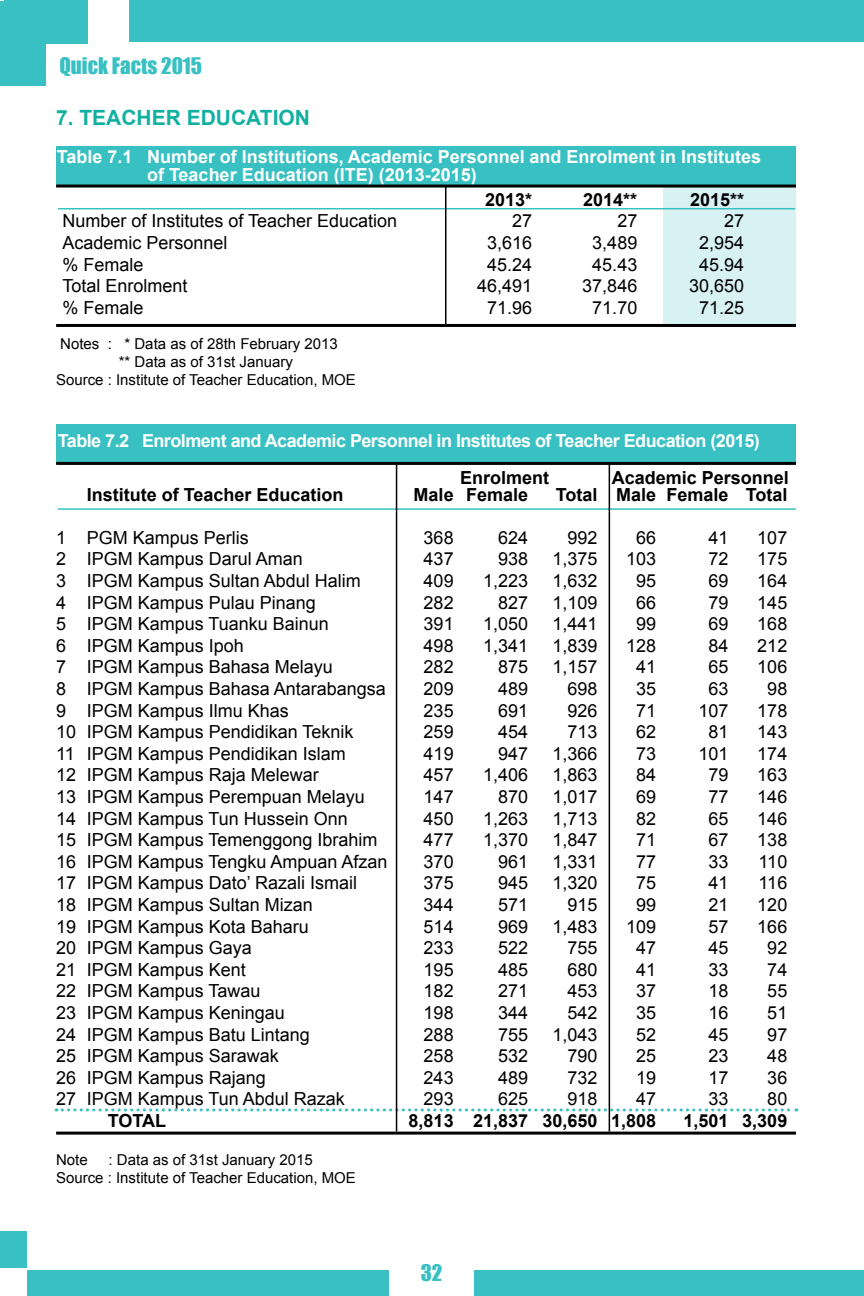
<style>
.page{position:relative;width:864px;height:1296px;background:#fff}
.page>*{position:absolute;margin:0;border:0;box-sizing:border-box;transform-origin:0 0}
.t1{font:700 21px "Arial";color:#11b0a1}
.t2{font:21px "Impact";color:#39c0c2}
.t3{font:18px/21.6px "Arial";color:#000;text-align:right}
.t4{font:700 18px "Arial";color:#000}
.t5{font:700 18px/18px "Arial";color:#fff}
.t6{font:700 18px "Arial";letter-spacing:-.03em;color:#fff}
.t7{font:15px/18px "Arial";color:#000}
</style>
<div class="page">
<div style="left:0;top:1271px;width:864px;height:25px;background:#39c0c2"></div>
<div style="left:0;top:1253px;width:27px;height:43px;background:#fff"></div>
<div style="left:390px;top:1254px;width:84px;height:42px;background:#fff"></div>
<div style="left:129px;top:0;width:735px;height:41px;background:#39c0c2"></div>
<div style="left:0;top:1px;width:46px;height:84px;background:#39c0c2"></div>
<div style="left:4px;top:0;width:84px;height:43px;background:#39c0c2"></div>
<div style="left:0;top:1232px;width:27px;height:36px;background:#39c0c2"></div>
<div style="left:663px;top:177px;width:133px;height:148px;background:#d8f2f3"></div>
<div style="left:56px;top:146px;width:740px;height:39px;background:#39c0c2"></div>
<div style="left:56px;top:424px;width:740px;height:40px;background:#39c0c2"></div>
<hr style="left:58px;top:208px;width:737px;height:1px;background:#39c0c2">
<hr style="left:56px;top:185px;width:740px;height:3px;background:#000">
<hr style="left:56px;top:324px;width:740px;height:3px;background:#000">
<hr style="left:445px;top:187px;width:2px;height:138px;background:#000">
<hr style="left:58px;top:508px;width:738px;height:2px;background:#39c0c2">
<svg style="left:56px;top:1108px;width:741px;height:3px"></svg>
<hr style="left:56px;top:462px;width:740px;height:3px;background:#000">
<hr style="left:56px;top:1132px;width:740px;height:3px;background:#000">
<hr style="left:396px;top:464px;width:1px;height:668px;background:#000">
<hr style="left:609px;top:464px;width:1px;height:668px;background:#000">
<p class="t2" style="left:60px;top:49px;width:144px">Quick Facts 2015</p>
<p class="t1" style="left:56px;top:104px;width:255px">7. TEACHER EDUCATION</p>
<p class="t5" style="left:147px;top:148px;width:616px;text-indent:-90px">Table 7.1 Number of Institutions, Academic Personnel and Enrolment in Institutes of Teacher Education (ITE) (2013-2015)</p>
<p class="t3" style="left:62px;top:210px;width:336px;text-align:left">Number of Institutes of Teacher Education<br>Academic Personnel<br>% Female<br>Total Enrolment<br>% Female</p>
<p class="t7" style="left:60px;top:335px;width:279px">Notes : * Data as of 28th February 2013</p>
<p class="t7" style="left:119px;top:353px;width:176px">** Data as of 31st January</p>
<p class="t7" style="left:56px;top:371px;width:301px">Source : Institute of Teacher Education, MOE</p>
<p class="t4" style="left:485px;top:187px;width:49px">2013*</p>
<p class="t3" style="left:477px;top:210px;width:57px">27<br>3,616<br>45.24<br>46,491<br>71.96</p>
<p class="t4" style="left:583px;top:187px;width:56px">2014**</p>
<p class="t3" style="left:582px;top:210px;width:57px">27<br>3,489<br>45.43<br>37,846<br>71.70</p>
<p class="t4" style="left:690px;top:187px;width:56px">2015**</p>
<p class="t3" style="left:689px;top:210px;width:57px">27<br>2,954<br>45.94<br>30,650<br>71.25</p>
<p class="t6" style="left:58px;top:429px;width:703px">Table 7.2 Enrolment and Academic Personnel in Institutes of Teacher Education (2015)</p>
<p class="t3" style="left:56px;top:527px;width:22px;text-align:left">1<br>2<br>3<br>4<br>5<br>6<br>7<br>8<br>9<br>10<br>11<br>12<br>13<br>14<br>15<br>16<br>17<br>18<br>19<br>20<br>21<br>22<br>23<br>24<br>25<br>26<br>27</p>
<p class="t4" style="left:87px;top:482px;width:258px">Institute of Teacher Education</p>
<p class="t3" style="left:87px;top:527px;width:302px;text-align:left">PGM Kampus Perlis<br>IPGM Kampus Darul Aman<br>IPGM Kampus Sultan Abdul Halim<br>IPGM Kampus Pulau Pinang<br>IPGM Kampus Tuanku Bainun<br>IPGM Kampus Ipoh<br>IPGM Kampus Bahasa Melayu<br>IPGM Kampus Bahasa Antarabangsa<br>IPGM Kampus Ilmu Khas<br>IPGM Kampus Pendidikan Teknik<br>IPGM Kampus Pendidikan Islam<br>IPGM Kampus Raja Melewar<br>IPGM Kampus Perempuan Melayu<br>IPGM Kampus Tun Hussein Onn<br>IPGM Kampus Temenggong Ibrahim<br>IPGM Kampus Tengku Ampuan Afzan<br>IPGM Kampus Dato’ Razali Ismail<br>IPGM Kampus Sultan Mizan<br>IPGM Kampus Kota Baharu<br>IPGM Kampus Gaya<br>IPGM Kampus Kent<br>IPGM Kampus Tawau<br>IPGM Kampus Keningau<br>IPGM Kampus Batu Lintang<br>IPGM Kampus Sarawak<br>IPGM Kampus Rajang<br>IPGM Kampus Tun Abdul Razak</p>
<p class="t4" style="left:108px;top:1109px;width:60px">TOTAL</p>
<p class="t7" style="left:56px;top:1151px;width:301px;text-indent:53px">: Data as of 31st January 2015<br>Source : Institute of Teacher Education, MOE</p>
<p class="t7" style="left:56px;top:1151px;width:33px">Note</p>
<p class="t4" style="left:414px;top:482px;width:42px">Male</p>
<p class="t3" style="left:424px;top:527px;width:32px;text-align:justify">368<br>437<br>409<br>282<br>391<br>498<br>282<br>209<br>235<br>259<br>419<br>457<br>147<br>450<br>477<br>370<br>375<br>344<br>514<br>233<br>195<br>182<br>198<br>288<br>258<br>243<br>293</p>
<p class="t4" style="left:409px;top:1109px;width:47px">8,813</p>
<p class="t4" style="left:460px;top:465px;width:91px">Enrolment</p>
<p class="t4" style="left:612px;top:465px;width:179px">Academic Personnel</p>
<p class="t4" style="left:466px;top:482px;width:64px">Female</p>
<p class="t3" style="left:483px;top:527px;width:47px">624<br>938<br>1,223<br>827<br>1,050<br>1,341<br>875<br>489<br>691<br>454<br>947<br>1,406<br>870<br>1,263<br>1,370<br>961<br>945<br>571<br>969<br>522<br>485<br>271<br>344<br>755<br>532<br>489<br>625</p>
<p class="t4" style="left:473px;top:1109px;width:57px">21,837</p>
<p class="t4" style="left:556px;top:482px;width:43px">Total</p>
<p class="t3" style="left:553px;top:527px;width:47px">992<br>1,375<br>1,632<br>1,109<br>1,441<br>1,839<br>1,157<br>698<br>926<br>713<br>1,366<br>1,863<br>1,017<br>1,713<br>1,847<br>1,331<br>1,320<br>915<br>1,483<br>755<br>680<br>453<br>542<br>1,043<br>790<br>732<br>918</p>
<p class="t4" style="left:543px;top:1109px;width:57px">30,650</p>
<p class="t4" style="left:616px;top:482px;width:42px">Male</p>
<p class="t3" style="left:626px;top:527px;width:32px;text-align:center">66<br>103<br>95<br>66<br>99<br>128<br>41<br>35<br>71<br>62<br>73<br>84<br>69<br>82<br>71<br>77<br>75<br>99<br>109<br>47<br>41<br>37<br>35<br>52<br>25<br>19<br>47</p>
<p class="t4" style="left:611px;top:1109px;width:47px">1,808</p>
<p class="t4" style="left:667px;top:482px;width:64px">Female</p>
<p class="t3" style="left:699px;top:527px;width:32px;text-align:center">41<br>72<br>69<br>79<br>69<br>84<br>65<br>63<br>107<br>81<br>101<br>79<br>77<br>65<br>67<br>33<br>41<br>21<br>57<br>45<br>33<br>18<br>16<br>45<br>23<br>17<br>33</p>
<p class="t4" style="left:684px;top:1109px;width:47px">1,501</p>
<p class="t4" style="left:746px;top:482px;width:43px">Total</p>
<p class="t3" style="left:757px;top:527px;width:32px;text-align:center">107<br>175<br>164<br>145<br>168<br>212<br>106<br>98<br>178<br>143<br>174<br>163<br>146<br>146<br>138<br>110<br>116<br>120<br>166<br>92<br>74<br>55<br>51<br>97<br>48<br>36<br>80</p>
<p class="t4" style="left:742px;top:1109px;width:47px">3,309</p>
<p class="t2" style="left:421px;top:1257px;width:23px">32</p>
</div>
